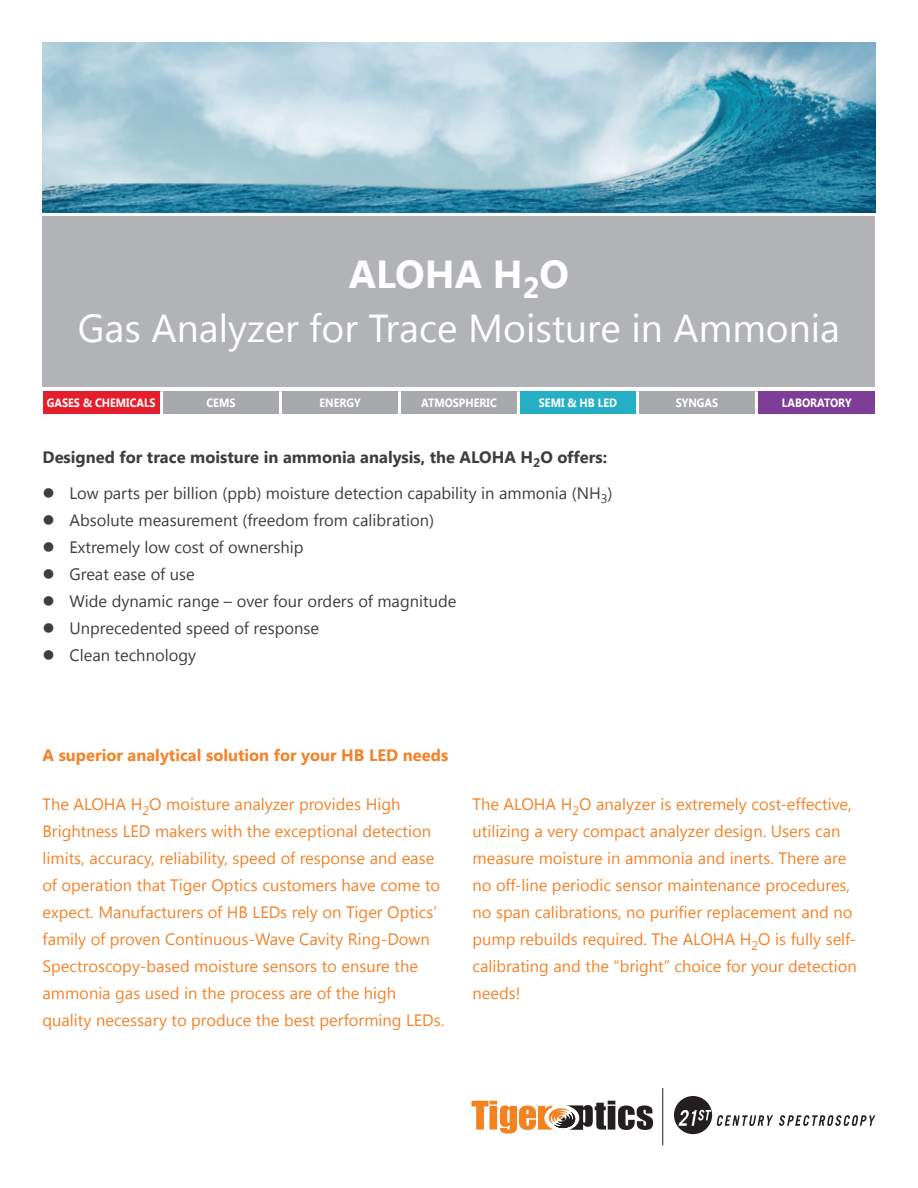
<style>
.page{position:relative;width:918px;height:1188px;background:#fff}
.page>*{position:absolute;margin:0;border:0;box-sizing:border-box;transform-origin:0 0}
.t1{font:39px "Segoe UI";color:#fff}
.t2{font:700 39px "Segoe UI";color:#fff}
.t3{font:16.5px/27px "Segoe UI";color:#f58229}
.t4{font:16.5px "Segoe UI";color:#3e3e3f}
.t5{font:700 16.5px "Segoe UI";color:#3e3e3f}
.t6{font:700 16.5px "Segoe UI";color:#f58229}
.t7{font:700 12px "Segoe UI";color:#fff;scale:.9 1}
</style>
<div class="page">
<img style="left:43px;top:43px;width:832px;height:170px">
<div style="left:43px;top:217px;width:832px;height:170px;background:#b2b3b7"></div>
<div style="left:43px;top:391px;width:119px;height:23px;background:#e41e2b"></div>
<div style="left:162px;top:391px;width:119px;height:23px;background:#a8a9ad"></div>
<div style="left:281px;top:391px;width:119px;height:23px;background:#a8a9ad"></div>
<div style="left:400px;top:391px;width:118px;height:23px;background:#a8a9ad"></div>
<div style="left:518px;top:391px;width:119px;height:23px;background:#26afc4"></div>
<div style="left:637px;top:391px;width:119px;height:23px;background:#a8a9ad"></div>
<div style="left:756px;top:391px;width:119px;height:23px;background:#7e3e98"></div>
<hr style="left:160px;top:391px;width:3px;height:23px;background:#fff">
<hr style="left:279px;top:391px;width:3px;height:23px;background:#fff">
<hr style="left:398px;top:391px;width:3px;height:23px;background:#fff">
<hr style="left:517px;top:391px;width:3px;height:23px;background:#fff">
<hr style="left:636px;top:391px;width:3px;height:23px;background:#fff">
<hr style="left:755px;top:391px;width:3px;height:23px;background:#fff">
<svg style="left:472px;top:1101px;width:181px;height:33px"></svg>
<div style="left:674px;top:1096px;width:38px;height:38px;background:#231f20;border-radius:50%"></div>
<svg style="left:779px;top:1115px;width:96px;height:11px"></svg>
<svg style="left:679px;top:1110px;width:94px;height:16px"></svg>
<hr style="left:662px;top:1088px;width:1px;height:57px;background:#231f20">
<p class="t2" style="left:349px;top:246px;width:222px">ALOHA H<sub>2</sub>O</p>
<p class="t1" style="left:78px;top:301px;width:764px">Gas Analyzer for Trace Moisture in Ammonia</p>
<p class="t7" style="left:47px;top:394px;width:122px">GASES &amp; CHEMICALS</p>
<p class="t7" style="left:207px;top:394px;width:34px">CEMS</p>
<p class="t7" style="left:319px;top:394px;width:47px">ENERGY</p>
<p class="t7" style="left:421px;top:394px;width:86px">ATMOSPHERIC</p>
<p class="t7" style="left:539px;top:394px;width:88px">SEMI &amp; HB LED</p>
<p class="t7" style="left:676px;top:394px;width:49px">SYNGAS</p>
<p class="t7" style="left:782px;top:394px;width:79px">LABORATORY</p>
<p class="t5" style="left:43px;top:445px;width:566px">Designed for trace moisture in ammonia analysis, the ALOHA H<sub>2</sub>O offers:</p>
<p class="t4" style="left:70px;top:481px;width:545px">Low parts per billion (ppb) moisture detection capability in ammonia (NH<sub>3</sub>)</p>
<p class="t4" style="left:70px;top:508px;width:366px">Absolute measurement (freedom from calibration)</p>
<p class="t4" style="left:70px;top:535px;width:235px">Extremely low cost of ownership</p>
<p class="t4" style="left:70px;top:562px;width:127px">Great ease of use</p>
<p class="t4" style="left:70px;top:589px;width:388px">Wide dynamic range – over four orders of magnitude</p>
<p class="t4" style="left:70px;top:616px;width:251px">Unprecedented speed of response</p>
<p class="t4" style="left:70px;top:643px;width:128px">Clean technology</p>
<p class="t6" style="left:43px;top:744px;width:407px">A superior analytical solution for your HB LED needs</p>
<p class="t3" style="left:43px;top:790px;width:403px">The ALOHA H<sub>2</sub>O moisture analyzer provides High Brightness LED makers with the exceptional detection limits, accuracy, reliability, speed of response and ease of operation that Tiger Optics customers have come to expect. Manufacturers of HB LEDs rely on Tiger Optics’ family of proven Continuous-Wave Cavity Ring-Down Spectroscopy-based moisture sensors to ensure the ammonia gas used in the process are of the high quality necessary to produce the best performing LEDs.</p>
<p class="t3" style="left:472px;top:790px;width:386px">The ALOHA H<sub>2</sub>O analyzer is extremely cost-effective, utilizing a very compact analyzer design. Users can measure moisture in ammonia and inerts. There are no off-line periodic sensor maintenance procedures, no span calibrations, no purifier replacement and no pump rebuilds required. The ALOHA H<sub>2</sub>O is fully self&shy;calibrating and the “bright” choice for your detection needs!</p>
</div>
